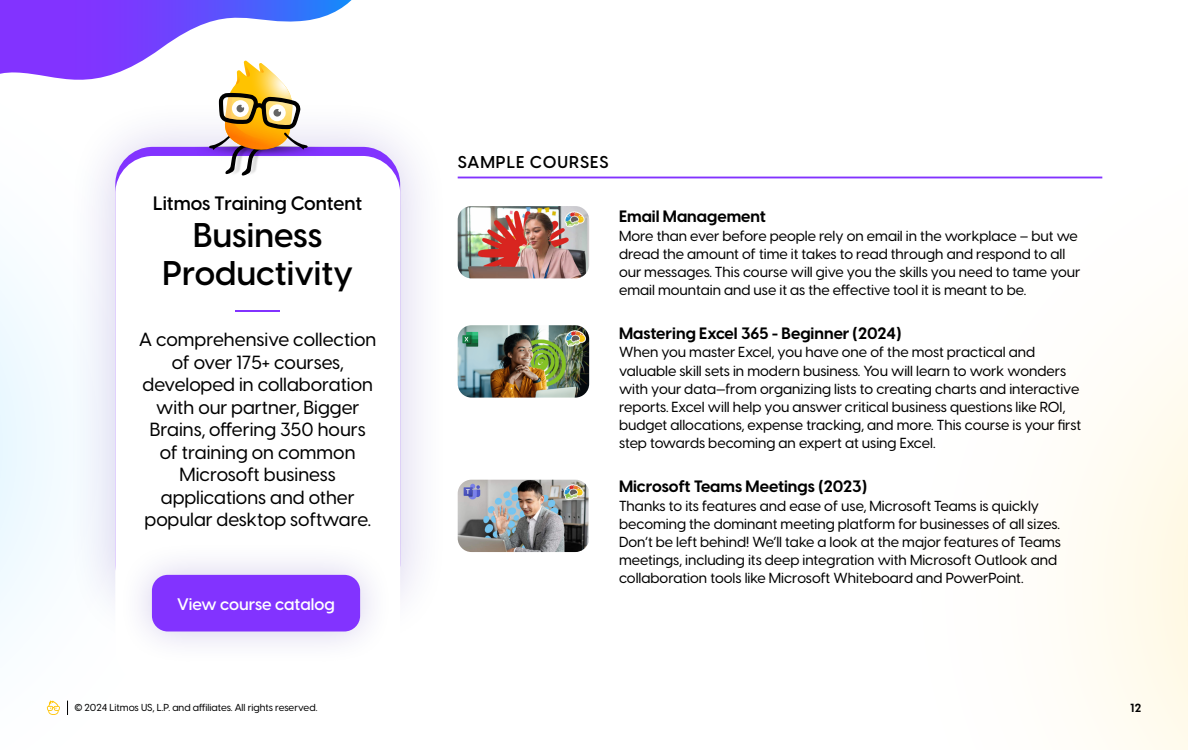
<style>
.page{position:relative;width:1188px;height:750px;background:#fff}
.page>*{position:absolute;margin:0;border:0;box-sizing:border-box;transform-origin:0 0}
.t1{font:600 33.75px/37.5px "Visby CF";color:#000;text-align:center}
.t2{font:600 20.62px "Visby CF";color:#8233ff;scale:6.91 1}
.t3{font:600 19.12px "Visby CF";color:#000}
.t4{font:500 18.75px/22.5px "Visby CF";color:#000;text-align:center}
.t5{font:600 16.88px "Visby CF";letter-spacing:.06em;color:#000}
.t6{font:600 16.5px "Visby CF";color:#fff}
.t7{font:700 16.25px "Visby CF";color:#000}
.t8{font:500 14.38px/18.1px "Visby CF";color:#000}
.t9{font:700 11.62px "Visby CF";color:#000}
.t10{font:500 10px "Visby CF";color:#000}
</style>
<div class="page">
<svg style="left:0;top:268px;width:68px;height:440px"></svg>
<svg style="left:895px;top:176px;width:293px;height:573px"></svg>
<svg style="left:47px;top:701px;width:13px;height:14px"></svg>
<svg style="left:67px;top:701px;width:1px;height:14px"></svg>
<svg style="left:0;top:0;width:352px;height:80px"></svg>
<div style="left:65px;top:97px;width:386px;height:555px;background:#26009e;opacity:.2"></div>
<div style="left:115px;top:156px;width:285px;height:531px;background:#fff;border-radius:37px"></div>
<img style="left:178px;top:147px;width:175px;height:9px">
<svg style="left:209px;top:61px;width:99px;height:115px"></svg>
<img style="left:458px;top:206px;width:131px;height:72px">
<img style="left:458px;top:325px;width:131px;height:73px">
<img style="left:458px;top:480px;width:130px;height:72px">
<hr style="left:458px;top:177px;width:644px;height:1px;background:#8233ff">
<div style="left:117px;top:540px;width:278px;height:127px;background:#26009e;opacity:.2"></div>
<div style="left:152px;top:575px;width:208px;height:56px;background:#8233ff;border-radius:16px"></div>
<h3 class="t3" style="left:153px;top:188px;width:210px">Litmos Training Content</h3>
<h1 class="t1" style="left:162px;top:214px;width:192px">Business<br>Productivity</h1>
<h2 class="t2" style="left:229px;top:294px;width:10px">-</h2>
<h3 class="t4" style="left:139px;top:327px;width:238px">A comprehensive collection of over 175+ courses, developed in collaboration with our partner, Bigger<br>Brains, offering 350 hours of training on common<br>Microsoft business applications and other popular desktop software.</h3>
<p class="t6" style="left:177px;top:591px;width:159px">View course catalog</p>
<p class="t5" style="left:458px;top:149px;width:152px">SAMPLE COURSES</p>
<p class="t7" style="left:619px;top:204px;width:148px">Email Management</p>
<p class="t8" style="left:619px;top:225px;width:463px">More than ever before people rely on email in the workplace – but we dread the amount of time it takes to read through and respond to all our messages. This course will give you the skills you need to tame your email mountain and use it as the effective tool it is meant to be.</p>
<p class="t7" style="left:619px;top:321px;width:284px">Mastering Excel 365 - Beginner (2024)</p>
<p class="t8" style="left:619px;top:342px;width:464px">When you master Excel, you have one of the most practical and valuable skill sets in modern business. You will learn to work wonders with your data—from organizing lists to creating charts and interactive reports. Excel will help you answer critical business questions like ROI, budget allocations, expense tracking, and more. This course is your first step towards becoming an expert at using Excel.</p>
<p class="t7" style="left:619px;top:474px;width:249px">Microsoft Teams Meetings (2023)</p>
<p class="t8" style="left:619px;top:495px;width:443px">Thanks to its features and ease of use, Microsoft Teams is quickly becoming the dominant meeting platform for businesses of all sizes.<br>Don’t be left behind! We’ll take a look at the major features of Teams meetings, including its deep integration with Microsoft Outlook and collaboration tools like Microsoft Whiteboard and PowerPoint.</p>
<p class="t10" style="left:74px;top:700px;width:244px">© 2024 Litmos US, L.P. and affiliates. All rights reserved.</p>
<p class="t9" style="left:1130px;top:699px;width:12px">12</p>
</div>
